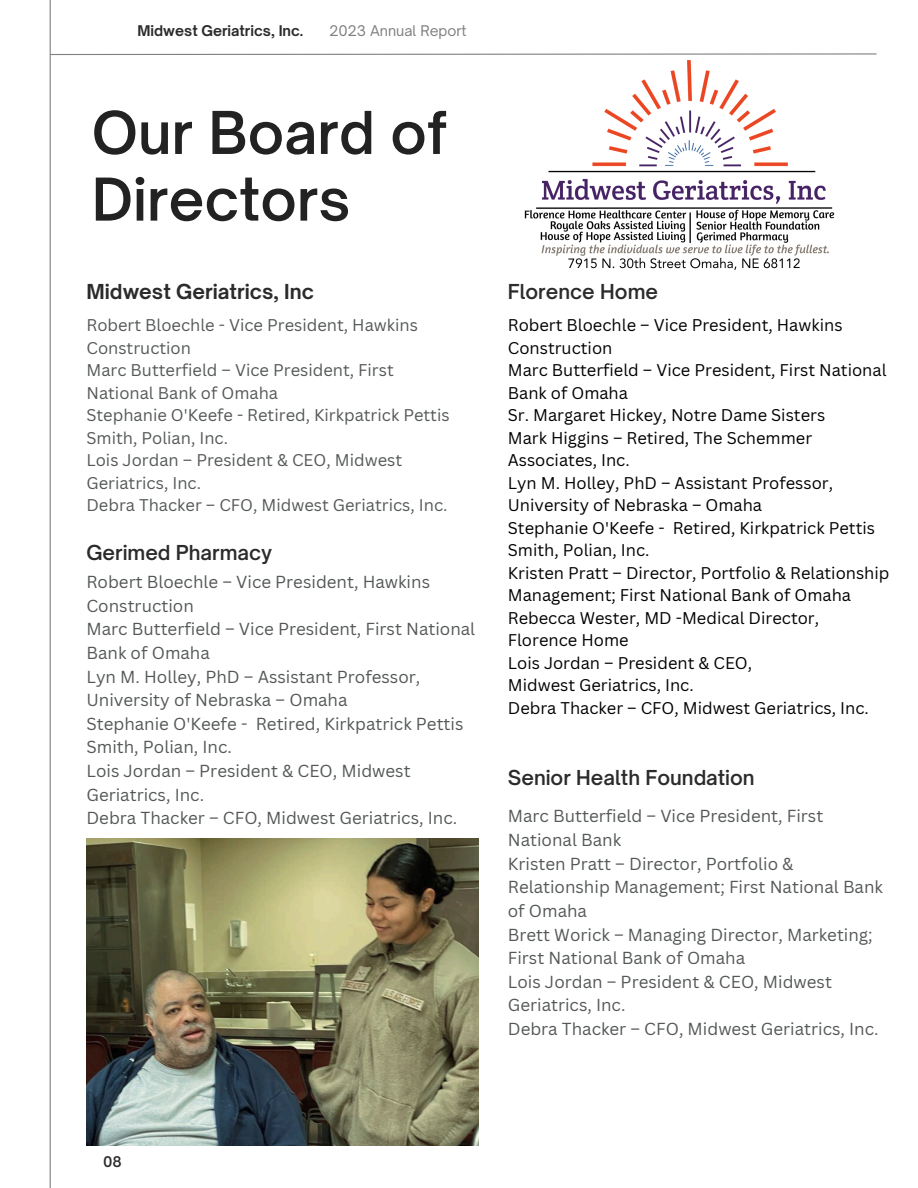
<style>
.page{position:relative;width:918px;height:1188px;background:#fff}
.page>*{position:absolute;margin:0;border:0;box-sizing:border-box;transform-origin:0 0}
.t1{font:600 56.4px/66.8px "Open Sauce One";color:#222}
.t2{font:600 19.8px "Open Sauce One";color:#2b2b2b}
.t3{font:700 19.8px "Open Sauce One";color:#2b2b2b}
.t4{font:16.95px/23.7px "Canva Sans";color:#545857}
.t5{font:16.5px/22.5px "Canva Sans";color:#000}
.t6{font:16.5px/22.5px "Canva Sans";color:#545857}
.t7{font:700 14.1px "Open Sauce One";color:#2b2b2b}
.t8{font:14.1px "Open Sauce One";color:#808080}
.t9{font:600 14.1px "Open Sauce One";color:#2b2b2b}
</style>
<div class="page">
<hr style="left:50px;top:0;width:1px;height:1188px;background:#808080">
<svg style="left:49px;top:53px;width:828px;height:3px"></svg>
<img style="left:524px;top:61px;width:311px;height:209px">
<img style="left:87px;top:838px;width:391px;height:307px">
<p class="t7" style="left:137px;top:22px;width:167px">Midwest Geriatrics, Inc.</p>
<h4 class="t8" style="left:329px;top:22px;width:139px">2023 Annual Report</h4>
<h3 class="t1" style="left:92px;top:99px;width:357px">Our Board of<br>Directors</h3>
<p class="t3" style="left:87px;top:279px;width:229px">Midwest Geriatrics, Inc</p>
<p class="t6" style="left:86px;top:314px;width:365px">Robert Bloechle - Vice President, Hawkins<br>Construction<br>Marc Butterfield – Vice President, First<br>National Bank of Omaha<br>Stephanie O'Keefe - Retired, Kirkpatrick Pettis<br>Smith, Polian, Inc.<br>Lois Jordan – President &amp; CEO, Midwest<br>Geriatrics, Inc.<br>Debra Thacker – CFO, Midwest Geriatrics, Inc.</p>
<p class="t2" style="left:86px;top:540px;width:187px">Gerimed Pharmacy</p>
<h3 class="t4" style="left:86px;top:570px;width:390px">Robert Bloechle – Vice President, Hawkins Construction<br>Marc Butterfield – Vice President, First National Bank of Omaha<br>Lyn M. Holley, PhD – Assistant Professor, University of Nebraska – Omaha<br>Stephanie O'Keefe - Retired, Kirkpatrick Pettis Smith, Polian, Inc.<br>Lois Jordan – President &amp; CEO, Midwest Geriatrics, Inc.<br>Debra Thacker – CFO, Midwest Geriatrics, Inc.</h3>
<p class="t2" style="left:508px;top:279px;width:152px">Florence Home</p>
<h2 class="t5" style="left:508px;top:314px;width:383px">Robert Bloechle – Vice President, Hawkins Construction<br>Marc Butterfield – Vice President, First National Bank of Omaha<br>Sr. Margaret Hickey, Notre Dame Sisters<br>Mark Higgins – Retired, The Schemmer Associates, Inc.<br>Lyn M. Holley, PhD – Assistant Professor, University of Nebraska – Omaha<br>Stephanie O'Keefe - Retired, Kirkpatrick Pettis Smith, Polian, Inc.<br>Kristen Pratt – Director, Portfolio &amp; Relationship Management; First National Bank of Omaha Rebecca Wester, MD -Medical Director, Florence Home<br>Lois Jordan – President &amp; CEO,<br>Midwest Geriatrics, Inc.<br>Debra Thacker – CFO, Midwest Geriatrics, Inc.</h2>
<h1 class="t2" style="left:508px;top:765px;width:248px">Senior Health Foundation</h1>
<h2 class="t4" style="left:508px;top:804px;width:377px">Marc Butterfield – Vice President, First<br>National Bank<br>Kristen Pratt – Director, Portfolio &amp;<br>Relationship Management; First National Bank of Omaha<br>Brett Worick – Managing Director, Marketing;<br>First National Bank of Omaha<br>Lois Jordan – President &amp; CEO, Midwest<br>Geriatrics, Inc.<br>Debra Thacker – CFO, Midwest Geriatrics, Inc.</h2>
<h2 class="t9" style="left:103px;top:1153px;width:20px">08</h2>
</div>
